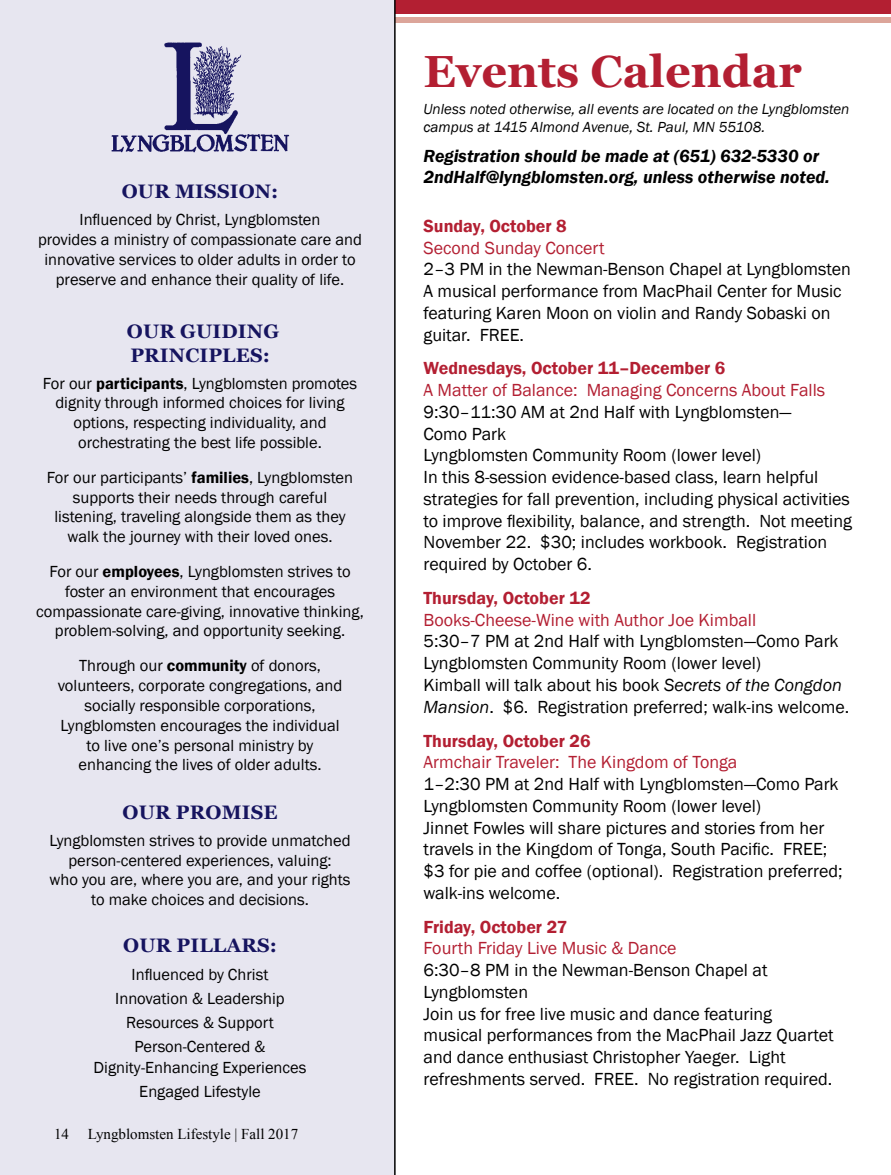
<style>
.page{position:relative;width:891px;height:1175px;background:#fff}
.page>*{position:absolute;margin:0;border:0;box-sizing:border-box;transform-origin:0 0}
.t1{font:700 45px "Georgia";color:#b31f32}
.t2{font:700 19.5px/23.4px "Georgia";letter-spacing:.01em;color:#16145f}
.t3{font:18px/21.8px "Franklin Gothic";color:#000}
.t4{font:18px "Franklin Gothic";color:#b31f32}
.t5{font:600 18px "Franklin Gothic";color:#b31f32}
.t6{font:italic 600 18px/21px "Franklin Gothic";color:#000}
.t7{font:16.5px/19.8px "Franklin Gothic";color:#000;text-align:center}
.t8{font:italic 15px/18px "Franklin Gothic";color:#000}
.t9{font:15px "Times New Roman";color:#000}
.s1{font-weight:600}
.s2{font-style:italic}
</style>
<div class="page">
<div style="left:367px;top:0;width:524px;height:14px;background:#b31f32"></div>
<div style="left:374px;top:17px;width:517px;height:6px;background:#dca59a"></div>
<div style="left:0;top:0;width:395px;height:1174px;background:#e7e6f0"></div>
<img style="left:111px;top:42px;width:179px;height:111px">
<hr style="left:394px;top:0;width:2px;height:1174px;background:#000">
<p class="t2" style="left:122px;top:180px;width:158px">OUR MISSION:</p>
<p class="t7" style="left:38px;top:210px;width:325px">Influenced by Christ, Lyngblomsten<br>provides a ministry of compassionate care and innovative services to older adults in order to preserve and enhance their quality of life.</p>
<p class="t2" style="left:127px;top:320px;width:153px">OUR GUIDING<br>PRINCIPLES:</p>
<p class="t7" style="left:43px;top:373px;width:316px">For our <span class="s1">participants</span>, Lyngblomsten promotes dignity through informed choices for living options, respecting individuality, and orchestrating the best life possible.</p>
<p class="t7" style="left:47px;top:468px;width:308px">For our participants’ <span class="s1">families</span>, Lyngblomsten supports their needs through careful listening, traveling alongside them as they walk the journey with their loved ones.</p>
<p class="t7" style="left:36px;top:562px;width:329px">For our <span class="s1">employees</span>, Lyngblomsten strives to foster an environment that encourages compassionate care-giving, innovative thinking, problem-solving, and opportunity seeking.</p>
<p class="t7" style="left:58px;top:656px;width:286px">Through our <span class="s1">community</span> of donors, volunteers, corporate congregations, and socially responsible corporations, Lyngblomsten encourages the individual to live one’s personal ministry by enhancing the lives of older adults.</p>
<p class="t2" style="left:123px;top:800px;width:154px">OUR PROMISE</p>
<p class="t7" style="left:49px;top:830px;width:303px">Lyngblomsten strives to provide unmatched person-centered experiences, valuing:<br>who you are, where you are, and your rights to make choices and decisions.</p>
<p class="t2" style="left:123px;top:934px;width:18px">OUR</p>
<p class="t2" style="left:177px;top:934px;width:102px">PILLARS :</p>
<p class="t7" style="left:115px;top:962px;width:171px;line-height:24px">Influenced by Christ<br>Innovation &amp; Leadership<br>Resources &amp; Support<br>Person-Centered &amp;</p>
<p class="t7" style="left:94px;top:1055px;width:214px;line-height:24px">Dignity-Enhancing Experiences<br>Engaged Lifestyle</p>
<p class="t9" style="left:54px;top:1123px;width:16px">14</p>
<p class="t9" style="left:88px;top:1123px;width:212px">Lyngblomsten Lifestyle | Fall 2017</p>
<h1 class="t1" style="left:424px;top:43px;width:380px">EVENTS CALENDAR</h1>
<p class="t8" style="left:424px;top:100px;width:428px">Unless noted otherwise, all events are located on the Lyngblomsten campus at 1415 Almond Avenue, St. Paul, MN 55108.</p>
<p class="t6" style="left:424px;top:145px;width:408px">Registration should be made at (651) 632-5330 or<br>2ndHalf@lyngblomsten.org, unless otherwise noted.</p>
<p class="t5" style="left:424px;top:215px;width:145px">Sunday, October 8</p>
<p class="t4" style="left:424px;top:236px;width:183px">Second Sunday Concert</p>
<p class="t3" style="left:424px;top:259px;width:429px">2–3 PM in the Newman-Benson Chapel at Lyngblomsten A musical performance from MacPhail Center for Music featuring Karen Moon on violin and Randy Sobaski on guitar. FREE.</p>
<p class="t5" style="left:424px;top:357px;width:303px">Wednesdays, October 11–December 6</p>
<p class="t4" style="left:424px;top:379px;width:403px">A Matter of Balance: Managing Concerns About Falls</p>
<p class="t3" style="left:424px;top:401px;width:430px">9:30–11:30 AM at 2nd Half with Lyngblomsten—<br>Como Park<br>Lyngblomsten Community Room (lower level)<br>In this 8-session evidence-based class, learn helpful strategies for fall prevention, including physical activities to improve flexibility, balance, and strength. Not meeting November 22. $30; includes workbook. Registration required by October 6.</p>
<p class="t5" style="left:424px;top:587px;width:169px">Thursday, October 12</p>
<p class="t4" style="left:424px;top:608px;width:334px">Books-Cheese-Wine with Author Joe Kimball</p>
<p class="t3" style="left:424px;top:631px;width:427px">5:30–7 PM at 2nd Half with Lyngblomsten—Como Park Lyngblomsten Community Room (lower level)<br>Kimball will talk about his book <span class="s2">Secrets of the Congdon Mansion</span>. $6. Registration preferred; walk-ins welcome.</p>
<p class="t5" style="left:424px;top:729px;width:169px">Thursday, October 26</p>
<p class="t4" style="left:424px;top:751px;width:315px">Armchair Traveler: The Kingdom of Tonga</p>
<p class="t3" style="left:424px;top:773px;width:421px">1–2:30 PM at 2nd Half with Lyngblomsten—Como Park Lyngblomsten Community Room (lower level)<br>Jinnet Fowles will share pictures and stories from her travels in the Kingdom of Tonga, South Pacific. FREE; $3 for pie and coffee (optional). Registration preferred; walk-ins welcome.</p>
<p class="t5" style="left:424px;top:915px;width:145px">Friday, October 27</p>
<p class="t4" style="left:424px;top:937px;width:255px">Fourth Friday Live Music &amp; Dance</p>
<p class="t3" style="left:424px;top:959px;width:412px">6:30–8 PM in the Newman-Benson Chapel at Lyngblomsten<br>Join us for free live music and dance featuring musical performances from the MacPhail Jazz Quartet and dance enthusiast Christopher Yaeger. Light refreshments served. FREE. No registration required.</p>
</div>
